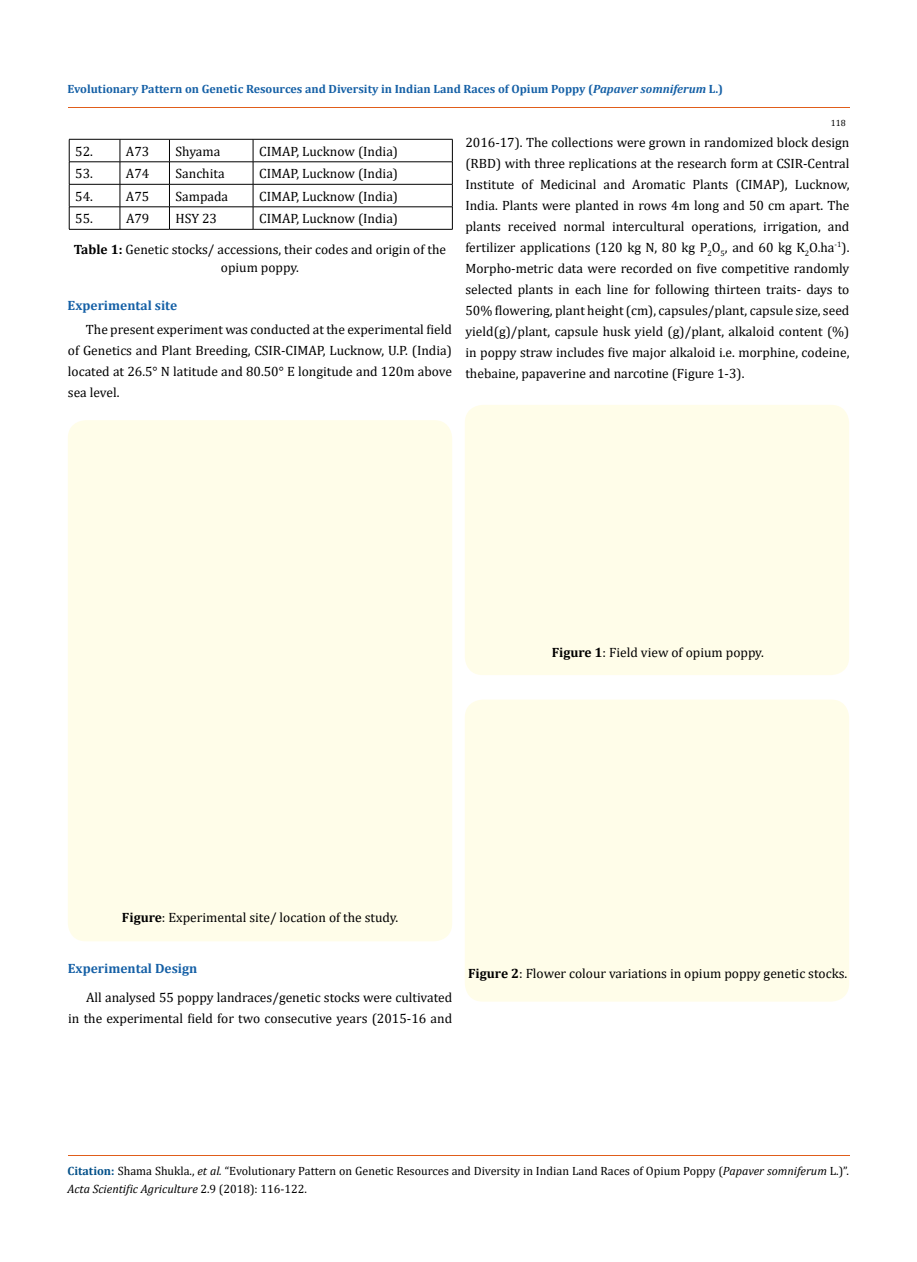
<style>
.page{position:relative;width:917px;height:1262px;background:#fff}
.page>*{position:absolute;margin:0;border:0;box-sizing:border-box;transform-origin:0 0}
.t1{font:13.5px/21px "Cambria";color:#000;text-align:justify}
.t2{font:700 13.5px "Cambria";color:#1560a6}
.t3{font:12px/18px "Cambria";color:#000}
.t4{font:700 12px "Cambria";color:#1560a6}
.t5{font:9px "Cambria";color:#000}
.s1{font-style:italic}
.s2{font-weight:700}
.s3{font-weight:700;color:#035089}
</style>
<div class="page">
<hr style="left:69px;top:139px;width:51px;height:1px;background:#000">
<hr style="left:120px;top:139px;width:49px;height:1px;background:#000">
<hr style="left:169px;top:139px;width:84px;height:1px;background:#000">
<hr style="left:253px;top:139px;width:199px;height:1px;background:#000">
<hr style="left:69px;top:161px;width:51px;height:1px;background:#000">
<hr style="left:120px;top:161px;width:49px;height:1px;background:#000">
<hr style="left:169px;top:161px;width:84px;height:1px;background:#000">
<hr style="left:253px;top:161px;width:199px;height:1px;background:#000">
<hr style="left:69px;top:184px;width:51px;height:1px;background:#000">
<hr style="left:120px;top:184px;width:49px;height:1px;background:#000">
<hr style="left:169px;top:184px;width:84px;height:1px;background:#000">
<hr style="left:253px;top:184px;width:199px;height:1px;background:#000">
<hr style="left:69px;top:206px;width:51px;height:1px;background:#000">
<svg style="left:69px;top:139px;width:1px;height:90px"></svg>
<hr style="left:120px;top:206px;width:49px;height:1px;background:#000">
<svg style="left:120px;top:139px;width:1px;height:90px"></svg>
<hr style="left:169px;top:206px;width:84px;height:1px;background:#000">
<svg style="left:169px;top:139px;width:1px;height:90px"></svg>
<hr style="left:253px;top:206px;width:199px;height:1px;background:#000">
<svg style="left:253px;top:139px;width:1px;height:90px"></svg>
<svg style="left:452px;top:139px;width:1px;height:90px"></svg>
<hr style="left:69px;top:229px;width:51px;height:1px;background:#000">
<hr style="left:120px;top:229px;width:49px;height:1px;background:#000">
<hr style="left:169px;top:229px;width:84px;height:1px;background:#000">
<hr style="left:253px;top:229px;width:199px;height:1px;background:#000">
<div style="left:68px;top:420px;width:384px;height:521px;background:#fffde9;border-radius:18px"></div>
<div style="left:465px;top:405px;width:384px;height:270px;background:#fffde9;border-radius:18px"></div>
<div style="left:465px;top:699px;width:384px;height:302px;background:#fffde9;border-radius:18px"></div>
<hr style="left:68px;top:108px;width:781px;height:1px;background:#e05d1a">
<hr style="left:68px;top:1155px;width:781px;height:1px;background:#e05d1a">
<p class="t4" style="left:68px;top:81px;width:657px">Evolutionary Pattern on Genetic Resources and Diversity in Indian Land Races of Opium Poppy (<span class="s1">Papaver somniferum</span> L.)</p>
<p class="t5" style="left:830px;top:118px;width:16px">118</p>
<p class="t1" style="left:75px;top:141px;width:19px">52.</p>
<p class="t1" style="left:126px;top:141px;width:25px">A73</p>
<p class="t1" style="left:175px;top:141px;width:46px">Shyama</p>
<p class="t1" style="left:259px;top:141px;width:140px">CIMAP, Lucknow (India)</p>
<p class="t1" style="left:75px;top:163px;width:19px">53.</p>
<p class="t1" style="left:126px;top:163px;width:25px">A74</p>
<p class="t1" style="left:175px;top:163px;width:51px">Sanchita</p>
<p class="t1" style="left:259px;top:163px;width:140px">CIMAP, Lucknow (India)</p>
<p class="t1" style="left:75px;top:186px;width:19px">54.</p>
<p class="t1" style="left:126px;top:186px;width:25px">A75</p>
<p class="t1" style="left:175px;top:186px;width:54px">Sampada</p>
<p class="t1" style="left:259px;top:186px;width:140px">CIMAP, Lucknow (India)</p>
<p class="t1" style="left:75px;top:208px;width:19px">55.</p>
<p class="t1" style="left:126px;top:208px;width:25px">A79</p>
<p class="t1" style="left:175px;top:208px;width:43px">HSY 23</p>
<p class="t1" style="left:259px;top:208px;width:140px">CIMAP, Lucknow (India)</p>
<p class="t1" style="left:74px;top:240px;width:374px;line-height:18px;text-align:center"><span class="s2">Table 1:</span> Genetic stocks/ accessions, their codes and origin of the opium poppy.</p>
<p class="t2" style="left:68px;top:295px;width:111px">Experimental site</p>
<p class="t1" style="left:68px;top:319px;width:385px;text-indent:18px">The present experiment was conducted at the experimental field of Genetics and Plant Breeding, CSIR-CIMAP, Lucknow, U.P. (India) located at 26.5° N latitude and 80.50° E longitude and 120m above sea level.</p>
<p class="t1" style="left:465px;top:131px;width:385px">2016-17). The collections were grown in randomized block design (RBD) with three replications at the research form at CSIR-Central Institute of Medicinal and Aromatic Plants (CIMAP), Lucknow, India. Plants were planted in rows 4m long and 50 cm apart. The plants received normal intercultural operations, irrigation, and fertilizer applications (120 kg N, 80 kg P<sub>2</sub>O<sub>5</sub>, and 60 kg K<sub>2</sub>O.ha<sup>-1</sup>).<br>Morpho-metric data were recorded on five competitive randomly selected plants in each line for following thirteen traits- days to 50% flowering, plant height (cm), capsules/plant, capsule size, seed yield(g)/plant, capsule husk yield (g)/plant, alkaloid content (%) in poppy straw includes five major alkaloid i.e. morphine, codeine, thebaine, papaverine and narcotine (Figure 1-3).</p>
<p class="t1" style="left:551px;top:642px;width:213px"><span class="s2">Figure 1</span>: Field view of opium poppy.</p>
<p class="t1" style="left:122px;top:907px;width:278px"><span class="s2">Figure</span>: Experimental site/ location of the study.</p>
<p class="t2" style="left:68px;top:958px;width:131px">Experimental Design</p>
<p class="t1" style="left:68px;top:987px;width:385px;text-align:right">All analysed 55 poppy landraces/genetic stocks were cultivated<br>in the experimental field for two consecutive years (2015-16 and</p>
<p class="t1" style="left:468px;top:962px;width:380px"><span class="s2">Figure 2</span>: Flower colour variations in opium poppy genetic stocks.</p>
<p class="t3" style="left:68px;top:1161px;width:783px"><span class="s3">Citation:</span> Shama Shukla., <span class="s1">et al.</span> “Evolutionary Pattern on Genetic Resources and Diversity in Indian Land Races of Opium Poppy (<span class="s1">Papaver somniferum</span> L.)”.<br><span class="s1">Acta Scientific Agriculture</span> 2.9 (2018): 116-122.</p>
</div>
